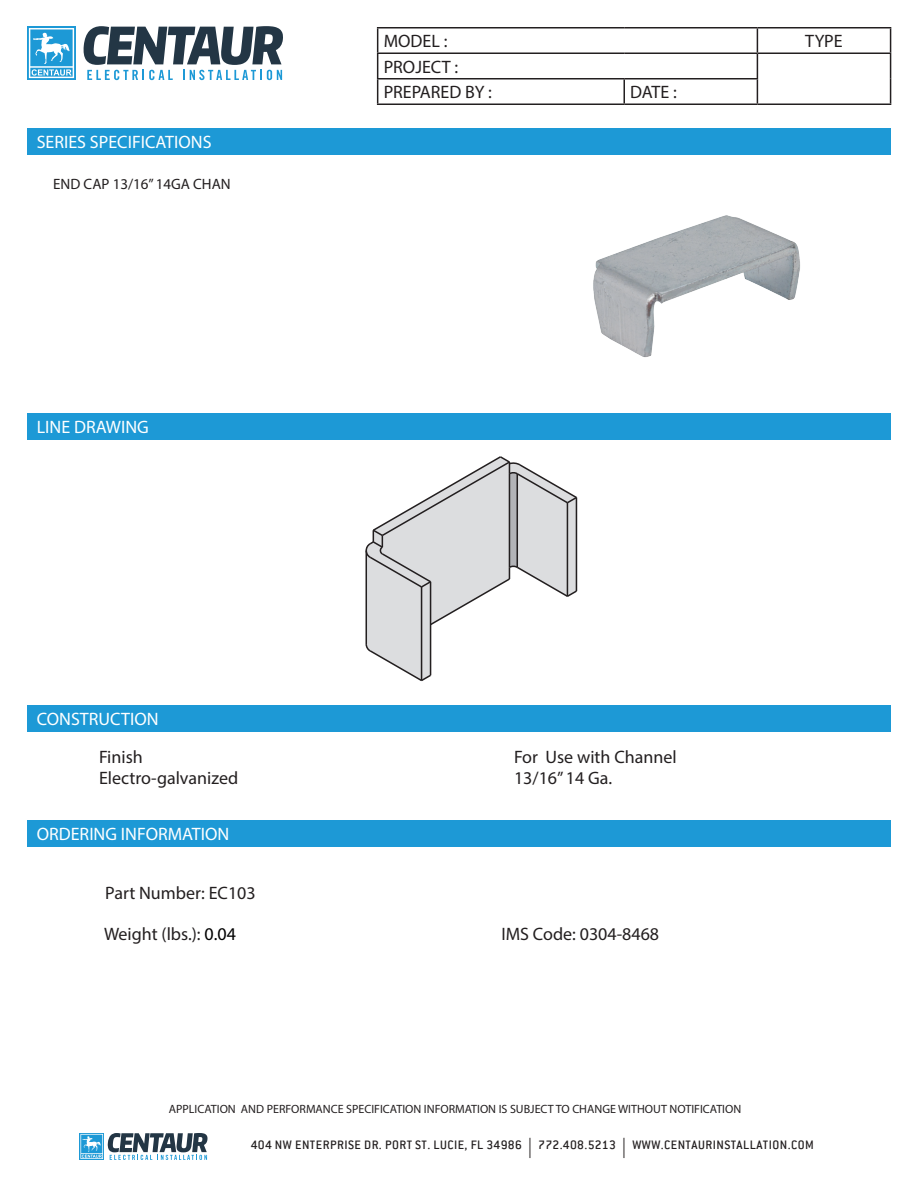
<style>
.page{position:relative;width:918px;height:1188px;background:#fff}
.page>*{position:absolute;margin:0;border:0;box-sizing:border-box;transform-origin:0 0}
.t1{font:18px/21.6px "Myriad Pro";color:#231f20}
.t2{font:18px "Myriad Pro";color:#fff}
.t3{font:15px "Myriad Pro";color:#231f20}
.t4{font:500 13.5px "Conduit ITC";letter-spacing:.035em;color:#231f20}
.t5{font:12px "Myriad Pro";color:#231f20}
.s1{color:#000}
.s2{font-family:"Myriad Pro";font-weight:400;font-size:20.25px}
</style>
<div class="page">
<svg style="left:80px;top:1133px;width:128px;height:27px"></svg>
<hr style="left:377px;top:27px;width:247px;height:1px;background:#231f20">
<hr style="left:624px;top:27px;width:133px;height:1px;background:#231f20">
<hr style="left:757px;top:27px;width:134px;height:1px;background:#231f20">
<hr style="left:377px;top:52px;width:247px;height:2px;background:#231f20">
<hr style="left:624px;top:52px;width:133px;height:2px;background:#231f20">
<hr style="left:757px;top:52px;width:134px;height:2px;background:#231f20">
<hr style="left:377px;top:78px;width:247px;height:2px;background:#231f20">
<svg style="left:377px;top:28px;width:1px;height:76px"></svg>
<hr style="left:624px;top:78px;width:134px;height:2px;background:#231f20">
<hr style="left:623px;top:80px;width:2px;height:24px;background:#231f20">
<svg style="left:757px;top:28px;width:1px;height:76px"></svg>
<svg style="left:890px;top:28px;width:1px;height:76px"></svg>
<hr style="left:377px;top:104px;width:247px;height:1px;background:#231f20">
<hr style="left:624px;top:104px;width:133px;height:1px;background:#231f20">
<hr style="left:757px;top:104px;width:134px;height:1px;background:#231f20">
<div style="left:27px;top:129px;width:864px;height:26px;background:#1d99d6"></div>
<div style="left:27px;top:414px;width:864px;height:26px;background:#1d99d6"></div>
<div style="left:27px;top:705px;width:864px;height:27px;background:#1d99d6"></div>
<div style="left:27px;top:26px;width:49px;height:54px;background:linear-gradient(to right,#32a2d9,#32a2d9)"></div>
<svg style="left:29px;top:28px;width:45px;height:50px"></svg>
<svg style="left:83px;top:26px;width:200px;height:54px"></svg>
<img style="left:593px;top:215px;width:207px;height:142px">
<svg style="left:365px;top:456px;width:213px;height:226px"></svg>
<div style="left:27px;top:820px;width:864px;height:27px;background:#1d99d6"></div>
<p class="t2" style="left:37px;top:131px;width:176px">SERIES SPECIFICATIONS</p>
<p class="t3" style="left:53px;top:175px;width:179px">END CAP 13/16” 14GA CHAN</p>
<p class="t2" style="left:37px;top:416px;width:114px">LINE DRAWING</p>
<p class="t1" style="left:384px;top:30px;width:65px">MODEL :</p>
<p class="t1" style="left:805px;top:30px;width:39px">TYPE</p>
<p class="t1" style="left:384px;top:54px;width:110px;line-height:25.5px">PROJECT :<br>PREPARED BY :</p>
<p class="t1" style="left:630px;top:81px;width:48px">DATE :</p>
<p class="t2" style="left:37px;top:708px;width:123px">CONSTRUCTION</p>
<p class="t1" style="left:99px;top:746px;width:141px">Finish<br>Electro-galvanized</p>
<p class="t1" style="left:514px;top:746px;width:164px">For Use with Channel<br>13/16” 14 Ga.</p>
<p class="t2" style="left:37px;top:823px;width:194px">ORDERING INFORMATION</p>
<p class="t1" style="left:105px;top:882px;width:152px">Part Number: EC103</p>
<p class="t1" style="left:104px;top:923px;width:133px">Weight (lbs.): <span class="s1">0.04</span></p>
<p class="t1" style="left:502px;top:923px;width:159px">IMS Code: 0304-8468</p>
<p class="t5" style="left:169px;top:1101px;width:574px">APPLICATION AND PERFORMANCE SPECIFICATION INFORMATION IS SUBJECT TO CHANGE WITHOUT NOTIFICATION</p>
<p class="t4" style="left:251px;top:1137px;width:565px">404 NW ENTERPRISE DR. PORT ST. LUCIE, FL 34986 <span class="s2">|</span> 772.408.5213 <span class="s2">|</span> WWW.CENTAURINSTALLATION.COM</p>
</div>
